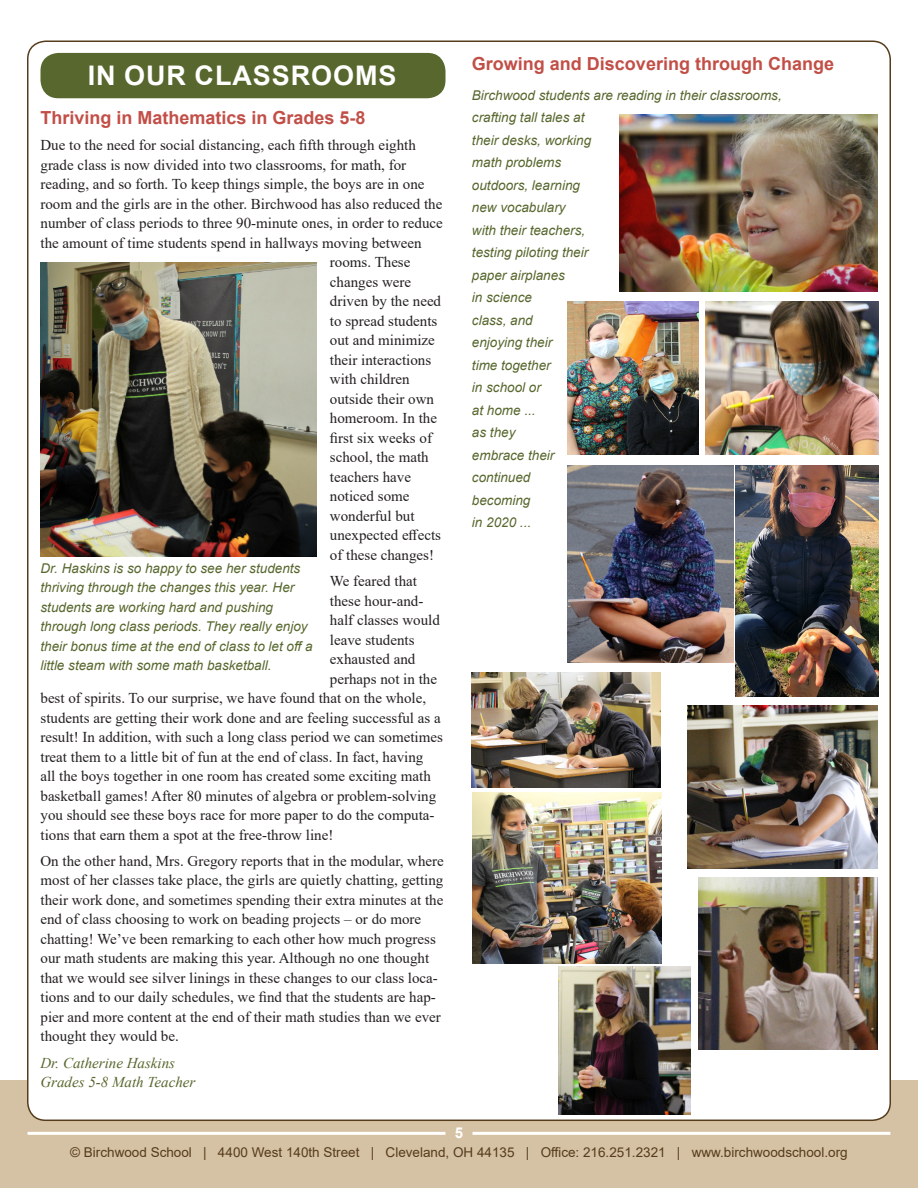
<style>
.page{position:relative;width:918px;height:1188px;background:#fff}
.page>*{position:absolute;margin:0;border:0;box-sizing:border-box;transform-origin:0 0}
.column_title{font:700 27px "Arial";letter-spacing:.035em;color:#fff}
.subhead{font:700 18px "Arial";color:#c24f47}
.paragraph{font:15px/19.5px "Times New Roman";color:#231f20}
.paragraph-2{font:italic 15px/19.5px "Times New Roman";color:#57672d}
.t1{font:700 15px "Arial";color:#fff}
.t2{font:italic 13.5px/22.5px "Arial";color:#57672d}
.t3{font:13.5px "Arial";color:#553c1c}
</style>
<div class="page">
<div style="left:0;top:1080px;width:918px;height:108px;background:#d5c1a3"></div>
<div style="left:28px;top:41px;width:862px;height:1079px;background:#fff;border-radius:18px"></div>
<hr style="left:28px;top:1132px;width:418px;height:3px;background:#fff">
<hr style="left:472px;top:1132px;width:418px;height:3px;background:#fff">
<div style="left:40px;top:53px;width:406px;height:45px;background:#57672d;border-radius:18px"></div>
<img style="left:40px;top:262px;width:276px;height:294px">
<img style="left:619px;top:114px;width:259px;height:177px">
<img style="left:567px;top:302px;width:132px;height:152px">
<img style="left:706px;top:302px;width:173px;height:152px">
<img style="left:736px;top:465px;width:143px;height:232px">
<img style="left:567px;top:465px;width:166px;height:197px">
<img style="left:688px;top:705px;width:190px;height:164px">
<img style="left:472px;top:673px;width:189px;height:114px">
<img style="left:472px;top:792px;width:190px;height:172px">
<img style="left:698px;top:878px;width:180px;height:172px">
<img style="left:558px;top:967px;width:132px;height:148px">
<p class="column_title" style="left:88px;top:57px;width:310px">IN OUR CLASSROOMS</p>
<p class="subhead" style="left:40px;top:105px;width:327px">Thriving in Mathematics in Grades 5-8</p>
<p class="paragraph" style="left:40px;top:135px;width:377px">Due to the need for social distancing, each fifth through eighth</p>
<p class="paragraph" style="left:40px;top:155px;width:367px">grade class is now divided into two classrooms, for math, for</p>
<p class="paragraph" style="left:40px;top:174px;width:386px">reading, and so forth. To keep things simple, the boys are in one</p>
<p class="paragraph" style="left:40px;top:194px;width:403px">room and the girls are in the other. Birchwood has also reduced the</p>
<p class="paragraph" style="left:40px;top:213px;width:404px">number of class periods to three 90-minute ones, in order to reduce</p>
<p class="paragraph" style="left:40px;top:233px;width:383px">the amount of time students spend in hallways moving between</p>
<p class="paragraph" style="left:330px;top:252px;width:82px">rooms. These</p>
<p class="paragraph" style="left:330px;top:272px;width:83px">changes were</p>
<p class="paragraph" style="left:330px;top:291px;width:113px">driven by the need</p>
<p class="paragraph" style="left:330px;top:311px;width:109px">to spread students</p>
<p class="paragraph" style="left:330px;top:330px;width:107px">out and minimize</p>
<p class="paragraph" style="left:330px;top:350px;width:103px">their interactions</p>
<p class="paragraph" style="left:330px;top:369px;width:81px">with children</p>
<p class="paragraph" style="left:330px;top:389px;width:106px">outside their own</p>
<p class="paragraph" style="left:330px;top:408px;width:109px">homeroom. In the</p>
<p class="paragraph" style="left:330px;top:428px;width:104px">first six weeks of</p>
<p class="paragraph" style="left:330px;top:447px;width:100px">school, the math</p>
<p class="paragraph" style="left:330px;top:467px;width:83px">teachers have</p>
<p class="paragraph" style="left:330px;top:486px;width:81px">noticed some</p>
<p class="paragraph" style="left:330px;top:506px;width:86px">wonderful but</p>
<p class="paragraph" style="left:330px;top:525px;width:113px">unexpected effects</p>
<p class="paragraph" style="left:330px;top:545px;width:106px">of these changes!</p>
<p class="paragraph" style="left:330px;top:571px;width:89px">We feared that</p>
<p class="paragraph" style="left:330px;top:590px;width:95px">these hour-and-</p>
<p class="paragraph" style="left:330px;top:610px;width:111px">half classes would</p>
<p class="paragraph" style="left:330px;top:629px;width:86px">leave students</p>
<p class="paragraph" style="left:330px;top:649px;width:87px">exhausted and</p>
<p class="paragraph" style="left:330px;top:668px;width:109px">perhaps not in the</p>
<p class="paragraph" style="left:40px;top:688px;width:387px">best of spirits. To our surprise, we have found that on the whole,</p>
<p class="paragraph" style="left:40px;top:707px;width:402px">students are getting their work done and are feeling successful as a</p>
<p class="paragraph" style="left:40px;top:727px;width:404px">result! In addition, with such a long class period we can sometimes</p>
<p class="paragraph" style="left:40px;top:746px;width:384px">treat them to a little bit of fun at the end of class. In fact, having</p>
<p class="paragraph" style="left:40px;top:766px;width:392px">all the boys together in one room has created some exciting math</p>
<p class="paragraph" style="left:40px;top:785px;width:397px">basketball games! After 80 minutes of algebra or problem-solving</p>
<p class="paragraph" style="left:40px;top:805px;width:396px">you should see these boys race for more paper to do the computa-</p>
<p class="paragraph" style="left:40px;top:824px;width:294px">tions that earn them a spot at the free-throw line!</p>
<p class="paragraph" style="left:40px;top:851px;width:405px">On the other hand, Mrs. Gregory reports that in the modular, where most of her classes take place, the girls are quietly chatting, getting their work done, and sometimes spending their extra minutes at the end of class choosing to work on beading projects – or do more chatting! We’ve been remarking to each other how much progress our math students are making this year. Although no one thought that we would see silver linings in these changes to our class loca&shy;tions and to our daily schedules, we find that the students are hap&shy;pier and more content at the end of their math studies than we ever thought they would be.</p>
<p class="paragraph-2" style="left:40px;top:1052px;width:156px">Dr. Catherine Haskins<br>Grades 5-8 Math Teacher</p>
<p class="t2" style="left:40px;top:558px;width:274px;line-height:19.5px">Dr. Haskins is so happy to see her students thriving through the changes this year. Her students are working hard and pushing through long class periods. They really enjoy their bonus time at the end of class to let off a little steam with some math basketball.</p>
<p class="subhead" style="left:472px;top:51px;width:364px">Growing and Discovering through Change</p>
<p class="t2" style="left:472px;top:84px;width:311px">Birchwood students are reading in their classrooms, crafting tall tales at<br>their desks, working<br>math problems<br>outdoors, learning<br>new vocabulary<br>with their teachers,<br>testing piloting their<br>paper airplanes<br>in science<br>class, and<br>enjoying their<br>time together<br>in school or<br>at home ...<br>as they<br>embrace their<br>continued<br>becoming<br>in 2020 ...</p>
<p class="t1" style="left:455px;top:1123px;width:10px">5</p>
<p class="t3" style="left:70px;top:1143px;width:779px">© Birchwood School | 4400 West 140th Street | Cleveland, OH 44135 | Office: 216.251.2321 | www.birchwoodschool.org</p>
</div>
